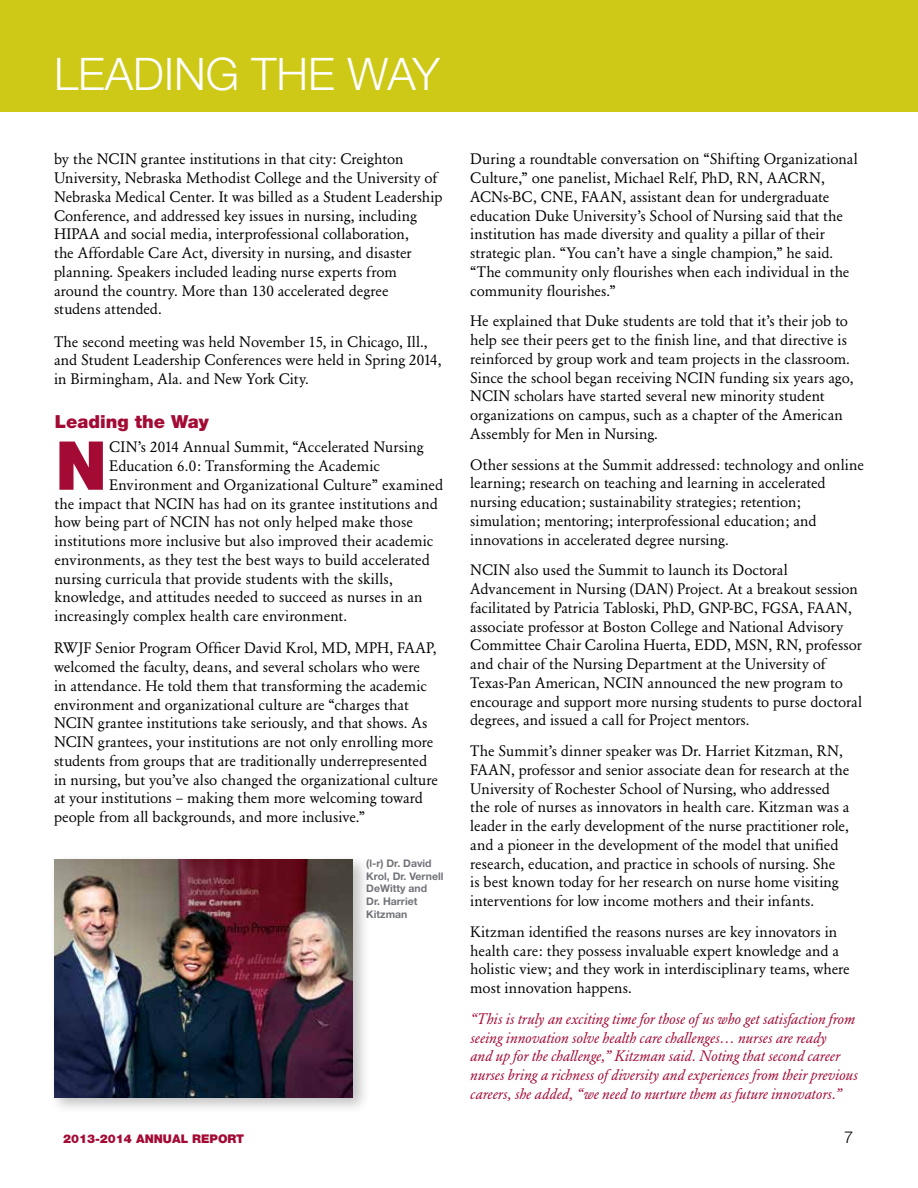
<style>
.page{position:relative;width:918px;height:1188px;background:#fff}
.page>*{position:absolute;margin:0;border:0;box-sizing:border-box;transform-origin:0 0}
.t1{font:900 67.5px "Helvetica Neue LT Std";color:#a30b35}
.t2{font:300 45px "Helvetica Neue LT Std";color:#fff}
.t3{font:900 18px "Helvetica Neue LT Std";color:#a30b35}
.t4{font:300 16.5px "Helvetica Neue LT Std";color:#000}
.t5{font:15px/18.8px "Garamond BE";color:#000}
.t6{font:italic 15px/18.8px "Garamond BE";letter-spacing:.005em;color:#a30b35}
.t7{font:900 12px "Helvetica Neue LT Std";color:#a30b35}
.t8{font:700 10.5px/12.8px "Helvetica Neue LT Std";color:#72747a}
</style>
<div class="page">
<div style="left:0;top:0;width:918px;height:112px;background:#cdc916"></div>
<div style="left:49px;top:854px;width:321px;height:261px;background:#000;opacity:.25"></div>
<img style="left:54px;top:860px;width:299px;height:237px">
<h2 class="t2" style="left:54px;top:46px;width:387px">LEADING THE WAY</h2>
<p class="t5" style="left:54px;top:150px;width:390px">by the NCIN grantee institutions in that city: Creighton University, Nebraska Methodist College and the University of Nebraska Medical Center. It was billed as a Student Leadership Conference, and addressed key issues in nursing, including HIPAA and social media, interprofessional collaboration,<br>the Affordable Care Act, diversity in nursing, and disaster planning. Speakers included leading nurse experts from around the country. More than 130 accelerated degree<br>studens attended.</p>
<p class="t5" style="left:54px;top:332px;width:389px">The second meeting was held November 15, in Chicago, Ill., and Student Leadership Conferences were held in Spring 2014, in Birmingham, Ala. and New York City.</p>
<p class="t3" style="left:55px;top:410px;width:156px">Leading the Way</p>
<h1 class="t1" style="left:56px;top:425px;width:53px">N</h1>
<p class="t5" style="left:109px;top:438px;width:316px">CIN’s 2014 Annual Summit, “Accelerated Nursing</p>
<p class="t5" style="left:109px;top:457px;width:273px">Education 6.0: Transforming the Academic</p>
<p class="t5" style="left:109px;top:475px;width:336px">Environment and Organizational Culture” examined</p>
<p class="t5" style="left:55px;top:494px;width:385px">the impact that NCIN has had on its grantee institutions and</p>
<p class="t5" style="left:55px;top:513px;width:360px">how being part of NCIN has not only helped make those</p>
<p class="t5" style="left:55px;top:532px;width:380px">institutions more inclusive but also improved their academic</p>
<p class="t5" style="left:55px;top:550px;width:377px">environments, as they test the best ways to build accelerated</p>
<p class="t5" style="left:55px;top:569px;width:340px">nursing curricula that provide students with the skills,</p>
<p class="t5" style="left:55px;top:588px;width:370px">knowledge, and attitudes needed to succeed as nurses in an</p>
<p class="t5" style="left:55px;top:607px;width:294px">increasingly complex health care environment.</p>
<p class="t5" style="left:54px;top:639px;width:386px">RWJF Senior Program Officer David Krol, MD, MPH, FAAP, welcomed the faculty, deans, and several scholars who were<br>in attendance. He told them that transforming the academic environment and organizational culture are “charges that NCIN grantee institutions take seriously, and that shows. As NCIN grantees, your institutions are not only enrolling more students from groups that are traditionally underrepresented in nursing, but you’ve also changed the organizational culture at your institutions – making them more welcoming toward people from all backgrounds, and more inclusive.”</p>
<p class="t8" style="left:366px;top:857px;width:79px">(l-r) Dr. David<br>Krol, Dr. Vernell<br>DeWitty and<br>Dr. Harriet<br>Kitzman</p>
<p class="t5" style="left:470px;top:150px;width:389px">During a roundtable conversation on “Shifting Organizational Culture,” one panelist, Michael Relf, PhD, RN, AACRN, ACNs-BC, CNE, FAAN, assistant dean for undergraduate education Duke University’s School of Nursing said that the institution has made diversity and quality a pillar of their strategic plan. “You can’t have a single champion,” he said. “The community only flourishes when each individual in the community flourishes.”</p>
<p class="t5" style="left:470px;top:312px;width:385px">He explained that Duke students are told that it’s their job to help see their peers get to the finish line, and that directive is reinforced by group work and team projects in the classroom.<br>Since the school began receiving NCIN funding six years ago, NCIN scholars have started several new minority student organizations on campus, such as a chapter of the American Assembly for Men in Nursing.</p>
<p class="t5" style="left:470px;top:455px;width:395px">Other sessions at the Summit addressed: technology and online learning; research on teaching and learning in accelerated nursing education; sustainability strategies; retention; simulation; mentoring; interprofessional education; and innovations in accelerated degree nursing.</p>
<p class="t5" style="left:470px;top:561px;width:393px">NCIN also used the Summit to launch its Doctoral Advancement in Nursing (DAN) Project. At a breakout session facilitated by Patricia Tabloski, PhD, GNP-BC, FGSA, FAAN, associate professor at Boston College and National Advisory Committee Chair Carolina Huerta, EDD, MSN, RN, professor and chair of the Nursing Department at the University of Texas-Pan American, NCIN announced the new program to encourage and support more nursing students to purse doctoral degrees, and issued a call for Project mentors.</p>
<p class="t5" style="left:470px;top:742px;width:381px">The Summit’s dinner speaker was Dr. Harriet Kitzman, RN, FAAN, professor and senior associate dean for research at the University of Rochester School of Nursing, who addressed the role of nurses as innovators in health care. Kitzman was a leader in the early development of the nurse practitioner role, and a pioneer in the development of the model that unified research, education, and practice in schools of nursing. She<br>is best known today for her research on nurse home visiting interventions for low income mothers and their infants.</p>
<p class="t5" style="left:470px;top:922px;width:381px">Kitzman identified the reasons nurses are key innovators in health care: they possess invaluable expert knowledge and a holistic view; and they work in interdisciplinary teams, where most innovation happens.</p>
<p class="t6" style="left:470px;top:1009px;width:389px">“This is truly an exciting time for those of us who get satisfaction from seeing innovation solve health care challenges… nurses are ready<br>and up for the challenge,” Kitzman said. Noting that second career nurses bring a richness of diversity and experiences from their previous careers, she added, “we need to nurture them as future innovators.”</p>
<p class="t7" style="left:63px;top:1132px;width:183px">2013-2014 ANNUAL REPORT</p>
<p class="t4" style="left:844px;top:1127px;width:11px">7</p>
</div>
